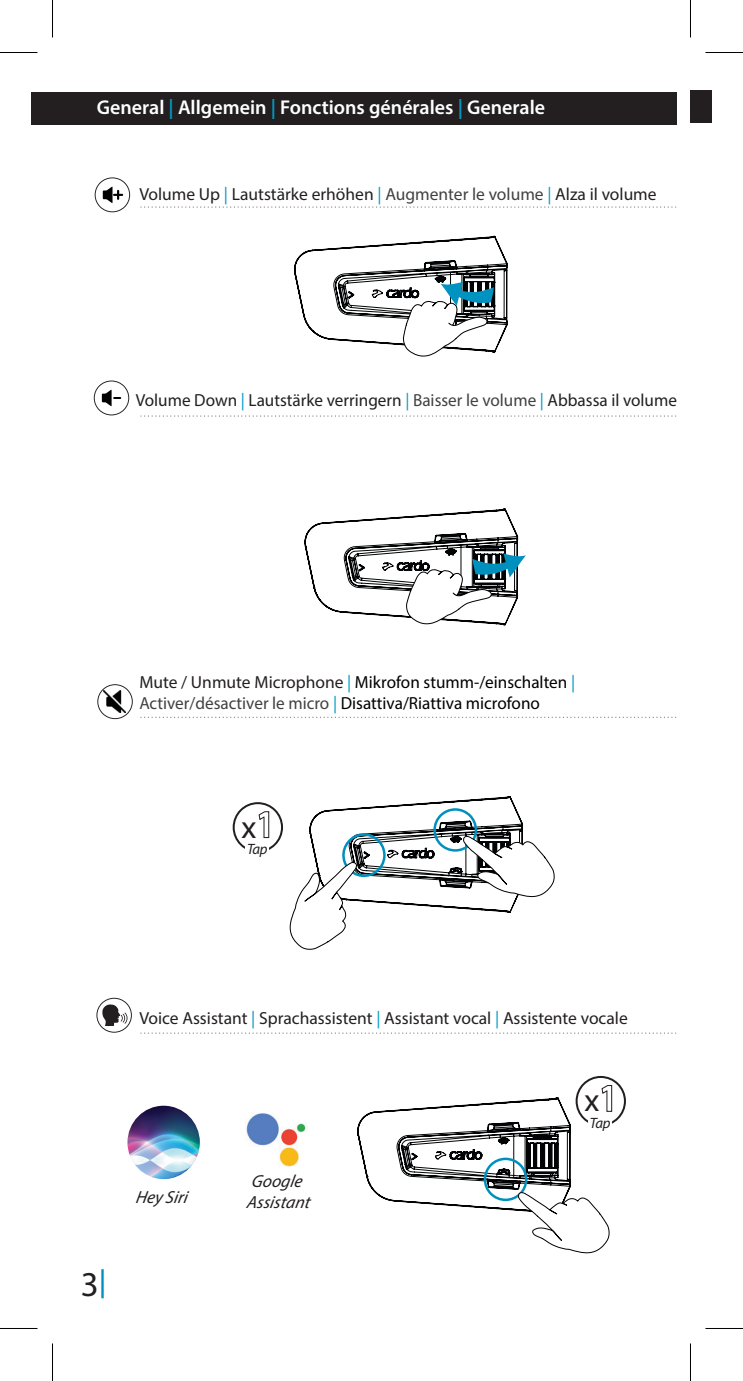
<style>
.page{position:relative;width:743px;height:1381px;background:#fff}
.page>*{position:absolute;margin:0;border:0;box-sizing:border-box;transform-origin:0 0}
.t1{font:35px "Myriad Pro";color:#231f20}
.t2{font:32.25px "Myriad Pro";color:#231f20}
.t3{font:600 20px "Myriad Pro";color:#fff}
.t4{font:17.5px "Myriad Pro";color:#231f20}
.t5{font:17.5px/21px "Myriad Pro";color:#000}
.t6{font:italic 17.5px "Myriad Pro";color:#231f20}
.t7{font:italic 15px "Myriad Pro";letter-spacing:-.06em;color:#231f20}
.s1{color:#009bc5}
.s2{color:#414142}
.s3{color:#231f20}
.s4{font-weight:700;font-size:39.75px}
.s5{font-size:29px;color:#0090be}
</style>
<div class="page">
<div style="left:31px;top:92px;width:645px;height:33px;background:#231f20"></div>
<svg style="left:95px;top:177px;width:35px;height:35px"></svg>
<svg style="left:94px;top:380px;width:35px;height:35px"></svg>
<svg style="left:97px;top:684px;width:36px;height:35px"></svg>
<svg style="left:294px;top:236px;width:214px;height:121px"></svg>
<svg style="left:304px;top:508px;width:222px;height:118px"></svg>
<img style="left:127px;top:1105px;width:73px;height:74px;border-radius:36px">
<img style="left:246px;top:1113px;width:60px;height:54px">
<svg style="left:289px;top:796px;width:266px;height:154px"></svg>
<svg style="left:140px;top:206px;width:536px;height:2px"></svg>
<svg style="left:140px;top:415px;width:536px;height:2px"></svg>
<svg style="left:140px;top:717px;width:536px;height:1px"></svg>
<svg style="left:140px;top:1032px;width:536px;height:1px"></svg>
<svg style="left:357px;top:1076px;width:269px;height:178px"></svg>
<svg style="left:233px;top:802px;width:50px;height:48px"></svg>
<div style="left:589px;top:1116px;width:23px;height:13px;background:#fff"></div>
<div style="left:246px;top:843px;width:23px;height:13px;background:#fff"></div>
<svg style="left:96px;top:997px;width:36px;height:35px"></svg>
<img style="left:104px;top:691px;width:22px;height:22px">
<div style="left:690px;top:90px;width:22px;height:32px;background:#231f20"></div>
<hr style="left:0;top:52px;width:38px;height:1px;background:#000">
<hr style="left:705px;top:52px;width:38px;height:1px;background:#000">
<hr style="left:0;top:1328px;width:38px;height:1px;background:#000">
<hr style="left:705px;top:1328px;width:38px;height:1px;background:#000">
<hr style="left:52px;top:0;width:1px;height:37px;background:#000">
<hr style="left:52px;top:1343px;width:1px;height:38px;background:#000">
<hr style="left:690px;top:0;width:1px;height:37px;background:#000">
<hr style="left:690px;top:1343px;width:1px;height:38px;background:#000">
<p class="t3" style="left:97px;top:95px;width:450px">General <span class="s1">|</span> Allgemein <span class="s1">|</span> Fonctions générales <span class="s1">|</span> Generale</p>
<p class="t4" style="left:139px;top:183px;width:519px">Volume Up <span class="s1">|</span> Lautstärke erhöhen <span class="s1">|</span> <span class="s2">Augmenter le volume</span> <span class="s1">|</span> Alza il volume</p>
<p class="t4" style="left:136px;top:390px;width:543px">Volume Down <span class="s1">|</span> Lautstärke verringern <span class="s1">|</span> <span class="s2">Baisser le volume</span> <span class="s1">|</span> Abbassa il volume</p>
<p class="t5" style="left:139px;top:672px;width:437px"><span class="s3">Mute / Unmute Microphone</span> <span class="s1">|</span> Mikrofon stumm-/einschalten <span class="s1">|<br></span><span class="s2">Activer/désactiver le micro</span> <span class="s1">|</span> Disattiva/Riattiva microfono</p>
<h2 class="t2" style="left:241px;top:807px;width:34px">x<span class="s4">1</span></h2>
<p class="t7" style="left:247px;top:839px;width:22px">Tap</p>
<p class="t4" style="left:139px;top:1007px;width:490px">Voice Assistant <span class="s1">|</span> Sprachassistent <span class="s1">|</span> Assistant vocal <span class="s1">|</span> Assistente vocale</p>
<h2 class="t2" style="left:584px;top:1080px;width:34px">x<span class="s4">1</span></h2>
<h1 class="t1" style="left:81px;top:1262px;width:28px">3<span class="s5">|</span></h1>
<p class="t6" style="left:251px;top:1170px;width:56px">Google</p>
<p class="t6" style="left:135px;top:1186px;width:57px">Hey Siri</p>
<p class="t6" style="left:246px;top:1191px;width:68px">Assistant</p>
<p class="t7" style="left:590px;top:1113px;width:22px">Tap</p>
</div>
